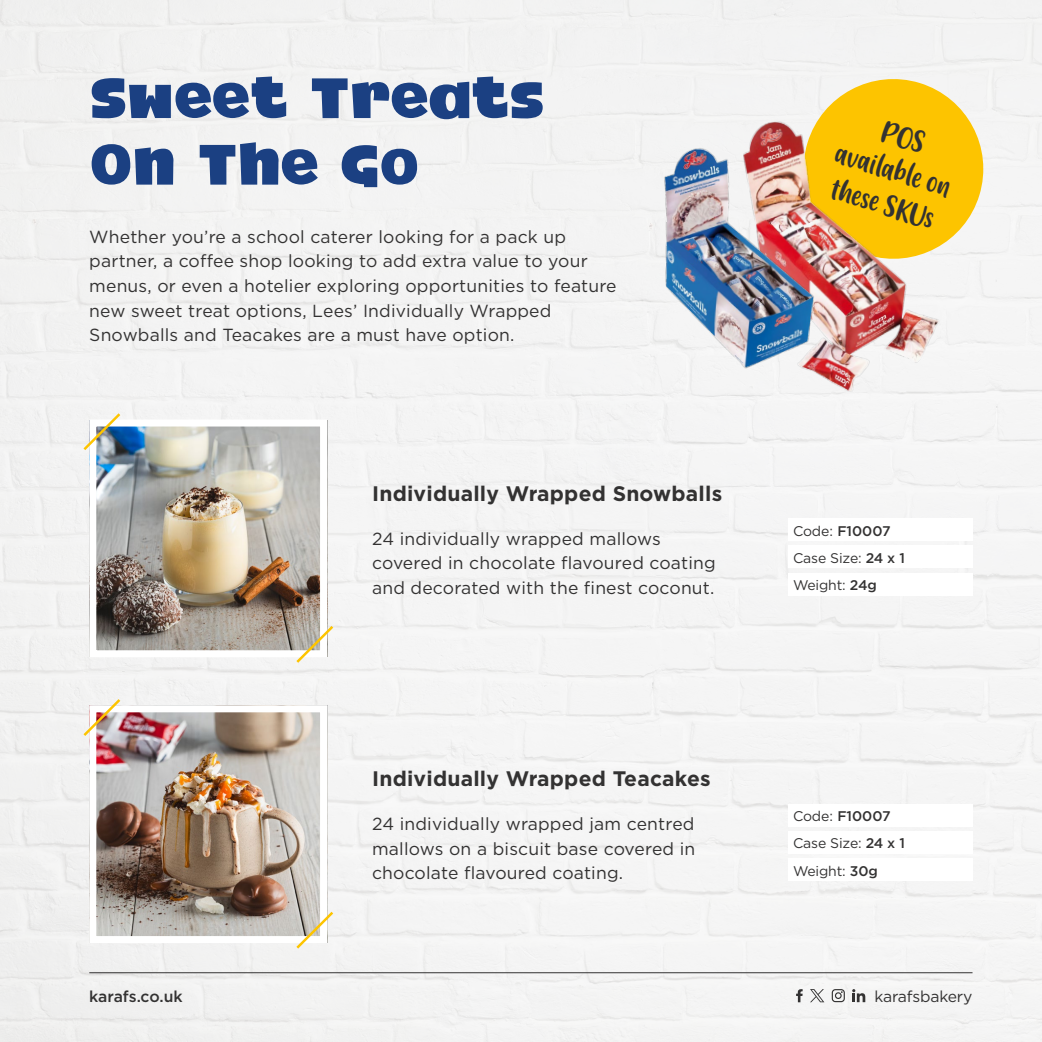
<style>
.page{position:relative;width:1042px;height:1042px;background:#fff}
.page>*{position:absolute;margin:0;border:0;box-sizing:border-box;transform-origin:0 0}
.t1{font:66.5px/66.5px "Laika Pro";letter-spacing:.02em;color:#1b4082}
.t2{font:29.75px/35px "Friendly Schoolmates";color:#333232;text-align:center}
.t3{font:700 21px "Gotham HTF";letter-spacing:.01em;color:#333232}
.t4{font:17.5px/24.5px "Gotham HTF";letter-spacing:.01em;color:#333232}
.t5{font:500 15.75px "Gotham HTF";color:#333232}
.t6{font:15.75px "Gotham HTF";letter-spacing:-.01em;color:#333232}
.t7{font:14px/27.3px "Gotham HTF";letter-spacing:-.01em;color:#333232}
.s1{font-weight:500}
</style>
<div class="page">
<hr style="left:89px;top:972px;width:883px;height:1px;background:#333232">
<svg style="left:796px;top:988px;width:6px;height:14px"></svg>
<svg style="left:810px;top:989px;width:14px;height:13px"></svg>
<svg style="left:852px;top:989px;width:13px;height:13px"></svg>
<svg style="left:832px;top:989px;width:13px;height:13px"></svg>
<img style="left:97px;top:427px;width:222px;height:222px">
<div style="left:89px;top:419px;width:238px;height:238px;border:7px solid #fff"></div>
<svg style="left:83px;top:413px;width:37px;height:37px"></svg>
<svg style="left:296px;top:626px;width:37px;height:37px"></svg>
<img style="left:97px;top:713px;width:222px;height:222px">
<div style="left:89px;top:705px;width:238px;height:238px;border:7px solid #fff"></div>
<svg style="left:83px;top:699px;width:37px;height:37px"></svg>
<svg style="left:296px;top:912px;width:37px;height:36px"></svg>
<svg style="left:793px;top:68px;width:201px;height:201px"></svg>
<img style="left:726px;top:89px;width:232px;height:337px">
<img style="left:649px;top:121px;width:180px;height:278px">
<h1 class="t1" style="left:89px;top:66px;width:456px">Sweet Treats<br>On The Go</h1>
<p class="t4" style="left:89px;top:224px;width:529px">Whether you’re a school caterer looking for a pack up partner, a coffee shop looking to add extra value to your menus, or even a hotelier exploring opportunities to feature new sweet treat options, Lees’ Individually Wrapped Snowballs and Teacakes are a must have option.</p>
<p class="t3" style="left:372px;top:481px;width:352px">Individually Wrapped Snowballs</p>
<p class="t4" style="left:372px;top:526px;width:345px">24 individually wrapped mallows covered in chocolate flavoured coating and decorated with the finest coconut.</p>
<p class="t3" style="left:372px;top:766px;width:340px">Individually Wrapped Teacakes</p>
<p class="t4" style="left:372px;top:811px;width:325px;text-align:justify">24 individually wrapped jam centred mallows on a biscuit base covered in chocolate flavoured coating.</p>
<h2 class="t2" style="left:851px;top:103px;width:121px;rotate:17deg">POS available on these SKUs</h2>
<p class="t7" style="left:793px;top:517px;width:113px">Code: <span class="s1">F10007<br></span>Case Size: <span class="s1">24 x 1<br></span>Weight: <span class="s1">24g</span></p>
<p class="t7" style="left:793px;top:802px;width:113px">Code: <span class="s1">F10007<br></span>Case Size: <span class="s1">24 x 1<br></span>Weight: <span class="s1">30g</span></p>
<p class="t5" style="left:89px;top:987px;width:95px">karafs.co.uk</p>
<p class="t6" style="left:874px;top:988px;width:100px">karafsbakery</p>
</div>
